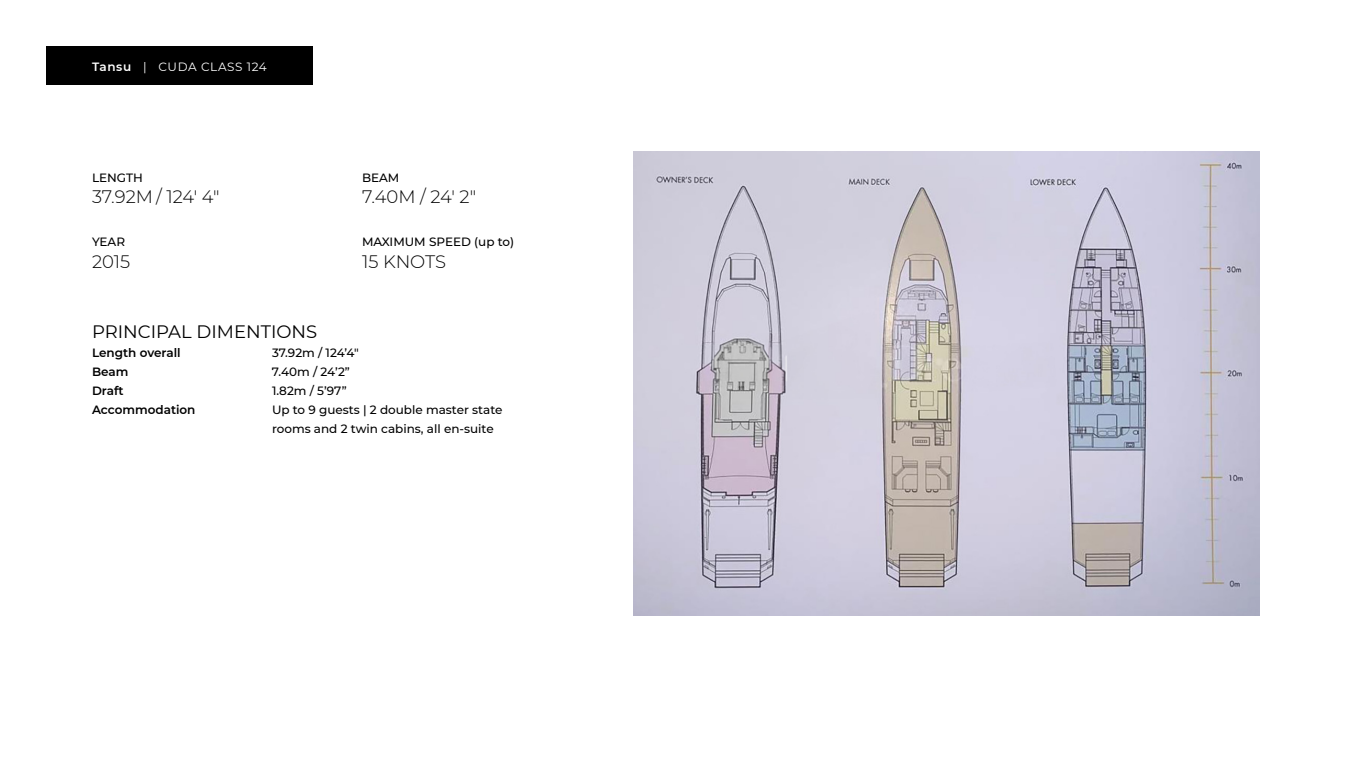
<style>
.page{position:relative;width:1366px;height:768px;background:#fff}
.page>*{position:absolute;margin:0;border:0;box-sizing:border-box;transform-origin:0 0}
.t1{font:300 18px "Montserrat";color:#000}
.t2{font:18px "Montserrat";color:#000}
.t3{font:500 12px/19px "Montserrat";color:#000}
.t4{font:600 12px "Montserrat";color:#000}
.t5{font:12px "Montserrat";letter-spacing:.05em;color:#fff}
.s1{font-weight:600}
</style>
<div class="page">
<img style="left:633px;top:151px;width:627px;height:465px">
<div style="left:46px;top:46px;width:267px;height:39px;background:#000"></div>
<p class="t5" style="left:92px;top:59px;width:176px"><span class="s1">Tansu</span> | CUDA CLASS 124</p>
<p class="t3" style="left:92px;top:167px;width:52px">LENGTH</p>
<p class="t1" style="left:92px;top:185px;width:129px">37.92M / 124′ 4″</p>
<p class="t3" style="left:92px;top:232px;width:35px">YEAR</p>
<p class="t1" style="left:92px;top:249px;width:40px">2015</p>
<p class="t3" style="left:362px;top:167px;width:39px">BEAM</p>
<p class="t1" style="left:362px;top:185px;width:116px">7.40M / 24′ 2″</p>
<p class="t3" style="left:362px;top:232px;width:154px">MAXIMUM SPEED (up to)</p>
<p class="t1" style="left:362px;top:249px;width:86px">15 KNOTS</p>
<p class="t2" style="left:92px;top:320px;width:227px">PRINCIPAL DIMENTIONS</p>
<p class="t4" style="left:92px;top:345px;width:90px">Length overall</p>
<p class="t3" style="left:272px;top:343px;width:89px">37.92m / 124’4″</p>
<p class="t4" style="left:92px;top:364px;width:38px">Beam</p>
<p class="t3" style="left:272px;top:362px;width:79px">7.40m / 24’2”</p>
<p class="t4" style="left:92px;top:383px;width:33px">Draft</p>
<p class="t3" style="left:272px;top:381px;width:76px">1.82m / 5’97”</p>
<p class="t4" style="left:92px;top:402px;width:105px">Accommodation</p>
<p class="t3" style="left:272px;top:400px;width:232px">Up to 9 guests | 2 double master state rooms and 2 twin cabins, all en-suite</p>
</div>
